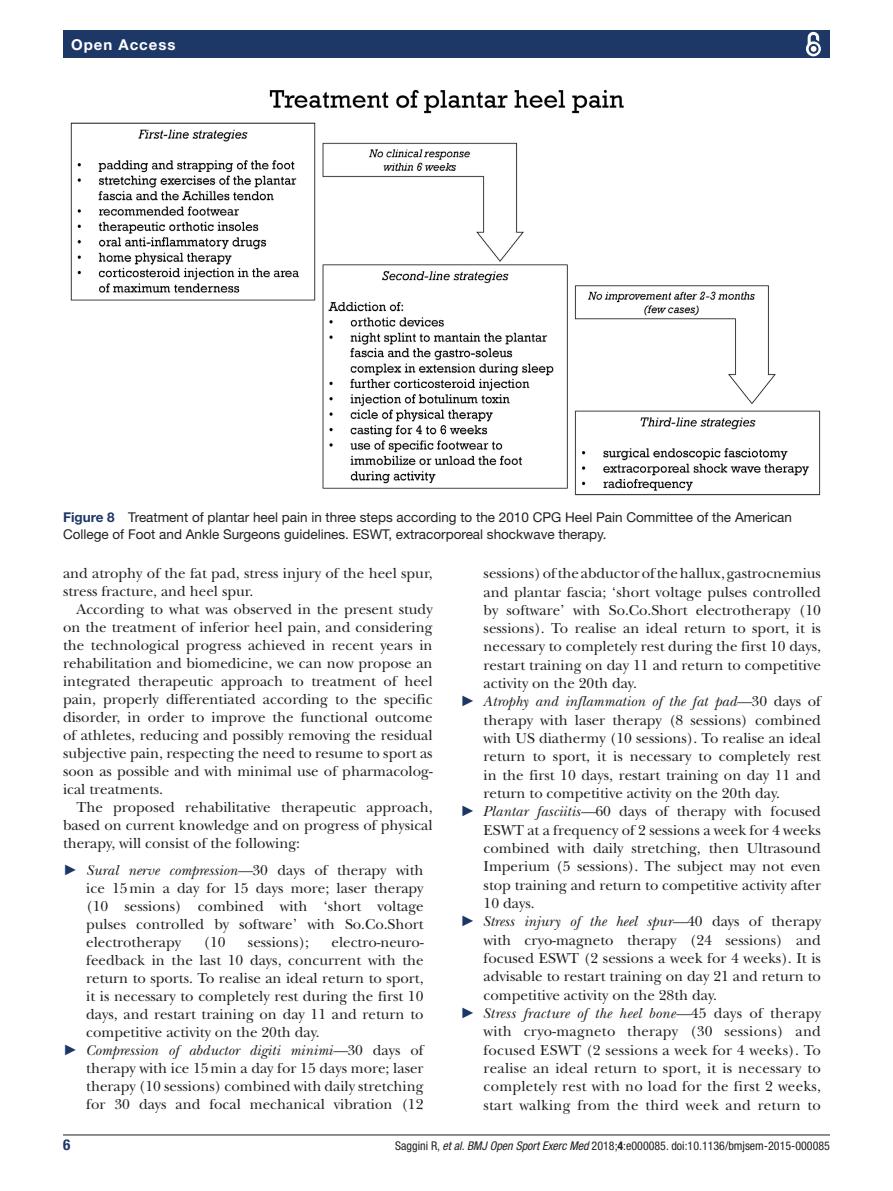
<style>
.page{position:relative;width:893px;height:1191px;background:#fff}
.page>*{position:absolute;margin:0;border:0;box-sizing:border-box;transform-origin:0 0}
.t1{font:15px/18px "New Baskerville";color:#231f20;text-align:justify}
.t2{font:italic 15px "New Baskerville";color:#231f20}
.t3{font:700 15px "Helvetica Neue LT Std";letter-spacing:.065em;color:#fff}
.t4{font:700 condensed 15px "Helvetica Neue LT Std";color:#1d3766}
.t5{font:13.5px/16.5px "Helvetica Neue LT Std";color:#231f20}
.t6{font:condensed 12px "Helvetica Neue LT Std";color:#231f20}
.s1{font-weight:700;color:#1d3766}
.s2{font-family:"Arial";color:#1c3665}
.s3{font-style:italic}
.s4{font-family:"Arial";font-style:normal;color:#1c3665}
.s5{font-style:normal}
.s6{font-weight:700}
</style>
<div class="page">
<hr style="left:63px;top:1134px;width:767px;height:1px;background:#231f20">
<div style="left:63px;top:31px;width:767px;height:27px;background:#1d3766"></div>
<svg style="left:806px;top:31px;width:15px;height:26px"></svg>
<img style="left:70px;top:89px;width:751px;height:407px">
<p class="t3" style="left:71px;top:35px;width:106px">Open Access</p>
<p class="t5" style="left:63px;top:509px;width:730px"><span class="s1">Figure 8</span> Treatment of plantar heel pain in three steps according to the 2010 CPG Heel Pain Committee of the American<br>College of Foot and Ankle Surgeons guidelines. ESWT, extracorporeal shockwave therapy.</p>
<p class="t1" style="left:63px;top:564px;width:371px">and atrophy of the fat pad, stress injury of the heel spur, stress fracture, and heel spur.</p>
<p class="t1" style="left:63px;top:600px;width:371px;text-indent:14px">According to what was observed in the present study on the treatment of inferior heel pain, and considering the technological progress achieved in recent years in rehabilitation and biomedicine, we can now propose an integrated therapeutic approach to treatment of heel pain, properly differentiated according to the specific disorder, in order to improve the functional outcome of athletes, reducing and possibly removing the residual subjective pain, respecting the need to resume to sport as soon as possible and with minimal use of pharmacolog&shy;ical treatments.</p>
<p class="t1" style="left:63px;top:798px;width:371px;text-indent:14px">The proposed rehabilitative therapeutic approach, based on current knowledge and on progress of physical therapy, will consist of the following:</p>
<p class="t1" style="left:86px;top:861px;width:339px;text-indent:-23px"><span class="s2">►</span> <span class="s3">Sural nerve compression—</span>30 days of therapy with ice 15min a day for 15 days more; laser therapy (10 sessions) combined with ‘short voltage pulses controlled by software’ with So.Co.Short electrotherapy</p>
<p class="t1" style="left:203px;top:933px;width:24px">(10</p>
<p class="t1" style="left:248px;top:933px;width:63px">sessions);</p>
<p class="t1" style="left:332px;top:933px;width:94px">electro-neuro-</p>
<p class="t1" style="left:86px;top:951px;width:339px">feedback in the last 10 days, concurrent with the</p>
<p class="t1" style="left:86px;top:969px;width:339px">return to sports. To realise an ideal return to sport,</p>
<p class="t1" style="left:86px;top:987px;width:339px">it is necessary to completely rest during the first 10</p>
<p class="t1" style="left:86px;top:1005px;width:339px">days, and restart training on day 11 and return to</p>
<p class="t1" style="left:86px;top:1023px;width:235px">competitive activity on the 20th day.</p>
<p class="t2" style="left:63px;top:1041px;width:362px"><span class="s4">►</span> Compression of abductor digiti minimi—<span class="s5">30 days of</span></p>
<p class="t1" style="left:86px;top:1059px;width:339px">therapy with ice 15min a day for 15 days more; laser</p>
<p class="t1" style="left:86px;top:1077px;width:339px">therapy (10 sessions) combined with daily stretching</p>
<p class="t1" style="left:86px;top:1095px;width:339px">for 30 days and focal mechanical vibration (12</p>
<p class="t1" style="left:484px;top:564px;width:339px">sessions) of the abductor of the hallux, gastrocnemius</p>
<p class="t1" style="left:484px;top:583px;width:339px">and plantar fascia; ‘short voltage pulses controlled</p>
<p class="t1" style="left:484px;top:601px;width:339px">by software’ with So.Co.Short electrotherapy (10</p>
<p class="t1" style="left:484px;top:619px;width:339px">sessions). To realise an ideal return to sport, it is</p>
<p class="t1" style="left:484px;top:637px;width:339px">necessary to completely rest during the first 10 days,</p>
<p class="t1" style="left:484px;top:656px;width:339px">restart training on day 11 and return to competitive</p>
<p class="t1" style="left:484px;top:674px;width:155px">activity on the 20th day.</p>
<p class="t2" style="left:460px;top:693px;width:362px"><span class="s4">►</span> Atrophy and inflammation of the fat pad—<span class="s5">30 days of</span></p>
<p class="t1" style="left:484px;top:711px;width:339px">therapy with laser therapy (8 sessions) combined</p>
<p class="t1" style="left:484px;top:729px;width:339px">with US diathermy (10 sessions). To realise an ideal</p>
<p class="t1" style="left:484px;top:747px;width:339px">return to sport, it is necessary to completely rest</p>
<p class="t1" style="left:484px;top:766px;width:339px">in the first 10 days, restart training on day 11 and</p>
<p class="t1" style="left:484px;top:784px;width:298px">return to competitive activity on the 20th day.</p>
<p class="t1" style="left:460px;top:802px;width:362px"><span class="s2">►</span> <span class="s3">Plantar fasciitis—</span>60 days of therapy with focused</p>
<p class="t1" style="left:484px;top:821px;width:339px">ESWT at a frequency of 2 sessions a week for 4 weeks</p>
<p class="t1" style="left:484px;top:839px;width:339px">combined with daily stretching, then Ultrasound</p>
<p class="t1" style="left:484px;top:857px;width:339px">Imperium (5 sessions). The subject may not even</p>
<p class="t1" style="left:484px;top:876px;width:339px">stop training and return to competitive activity after</p>
<p class="t1" style="left:484px;top:894px;width:52px">10 days.</p>
<p class="t2" style="left:460px;top:912px;width:362px"><span class="s4">►</span> Stress injury of the heel spur—<span class="s5">40 days of therapy</span></p>
<p class="t1" style="left:484px;top:931px;width:339px">with cryo-magneto therapy (24 sessions) and</p>
<p class="t1" style="left:484px;top:949px;width:339px">focused ESWT (2 sessions a week for 4 weeks). It is</p>
<p class="t1" style="left:484px;top:967px;width:339px">advisable to restart training on day 21 and return to</p>
<p class="t1" style="left:484px;top:985px;width:235px">competitive activity on the 28th day.</p>
<p class="t2" style="left:460px;top:1004px;width:362px"><span class="s4">►</span> Stress fracture of the heel bone—<span class="s5">45 days of therapy</span></p>
<p class="t1" style="left:484px;top:1022px;width:339px">with cryo-magneto therapy (30 sessions) and</p>
<p class="t1" style="left:484px;top:1040px;width:339px">focused ESWT (2 sessions a week for 4 weeks). To</p>
<p class="t1" style="left:484px;top:1059px;width:339px">realise an ideal return to sport, it is necessary to</p>
<p class="t1" style="left:484px;top:1077px;width:339px">completely rest with no load for the first 2 weeks,</p>
<p class="t1" style="left:484px;top:1095px;width:339px">start walking from the third week and return to</p>
<p class="t4" style="left:63px;top:1135px;width:9px">6</p>
<p class="t6" style="left:395px;top:1138px;width:436px">Saggini R, <span class="s3">et al</span>. <span class="s3">BMJ Open Sport Exerc Med</span> 2018;<span class="s6">4</span>:e000085. doi:10.1136/bmjsem-2015-000085</p>
</div>
